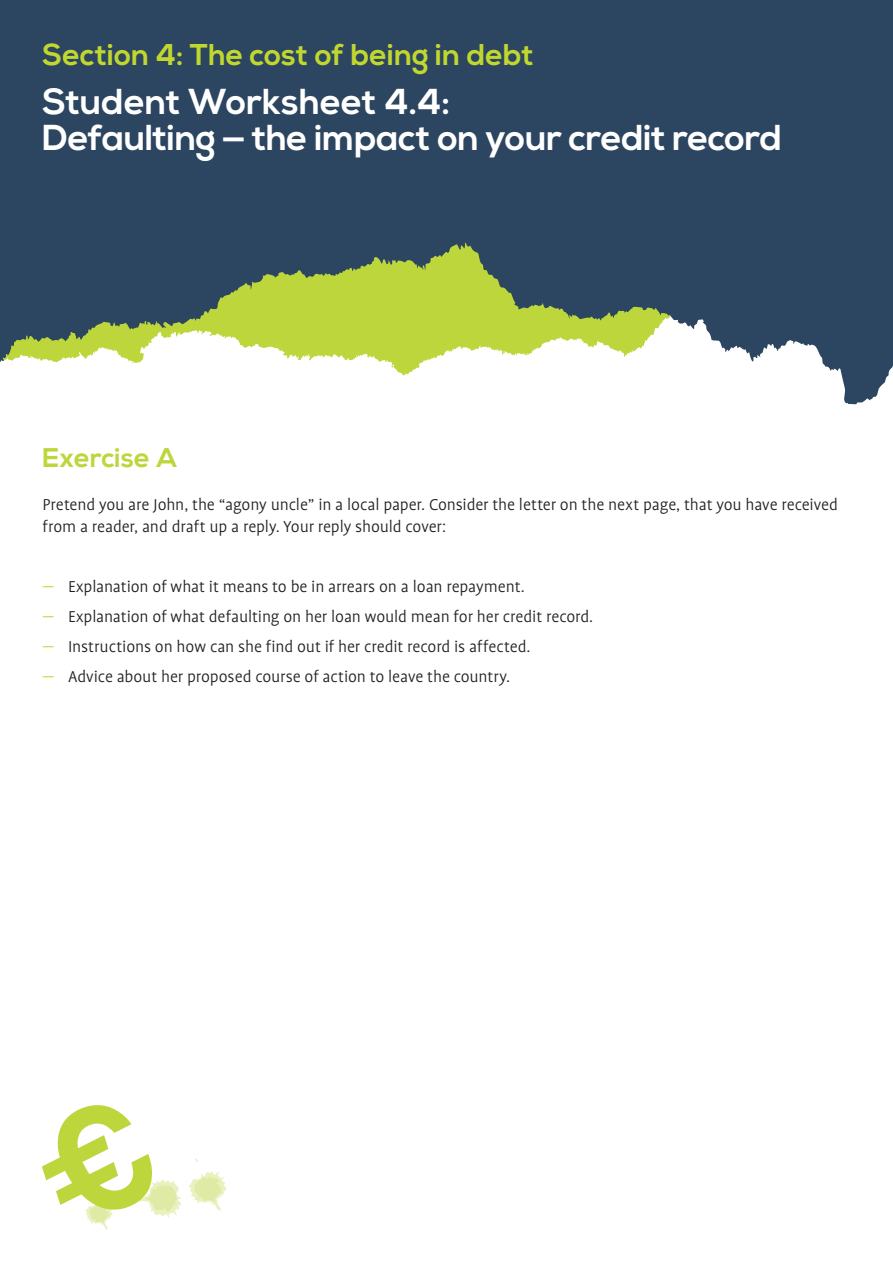
<style>
.page{position:relative;width:893px;height:1263px;background:#fff}
.page>*{position:absolute;margin:0;border:0;box-sizing:border-box;transform-origin:0 0}
.t1{font:700 36px/36px "Nexa";letter-spacing:-.005em;color:#fff}
.t2{font:700 30px "Nexa";letter-spacing:.005em;color:#c1d72f}
.t3{font:700 27px "Nexa";color:#bdd63c}
.t4{font:300 18px/21.6px "Profile";letter-spacing:-.01em;color:#231f20}
.s1{color:#bdd63c}
</style>
<div class="page">
<svg style="left:0;top:0;width:893px;height:404px;background:#556a71"></svg>
<svg style="left:188px;top:1159px;width:38px;height:51px"></svg>
<svg style="left:43px;top:1105px;width:138px;height:124px"></svg>
<h2 class="t2" style="left:43px;top:37px;width:493px">Section 4: The cost of being in debt</h2>
<h1 class="t1" style="left:43px;top:85px;width:741px">Student Worksheet 4.4:<br>Defaulting — the impact on your credit record</h1>
<h3 class="t3" style="left:43px;top:442px;width:136px">Exercise A</h3>
<p class="t4" style="left:43px;top:494px;width:797px">Pretend you are John, the “agony uncle” in a local paper. Consider the letter on the next page, that you have received from a reader, and draft up a reply. Your reply should cover:</p>
<p class="t4" style="left:43px;top:576px;width:484px"><span class="s1">—</span> Explanation of what it means to be in arrears on a loan repayment.</p>
<p class="t4" style="left:43px;top:606px;width:552px"><span class="s1">—</span> Explanation of what defaulting on her loan would mean for her credit record.</p>
<p class="t4" style="left:43px;top:636px;width:490px"><span class="s1">—</span> Instructions on how can she find out if her credit record is affected.</p>
<p class="t4" style="left:43px;top:666px;width:469px"><span class="s1">—</span> Advice about her proposed course of action to leave the country.</p>
</div>
